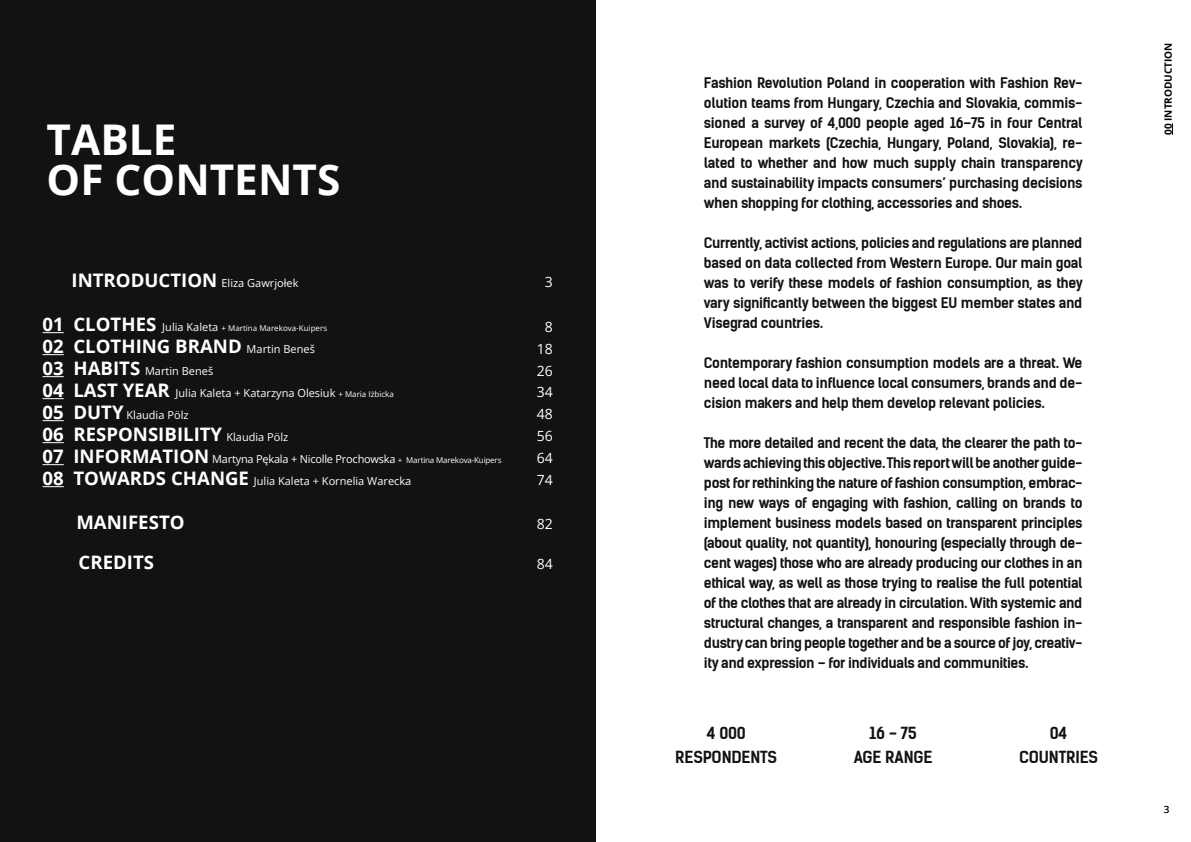
<style>
.page{position:relative;width:1191px;height:842px;background:#fff}
.page>*{position:absolute;margin:0;border:0;box-sizing:border-box;transform-origin:0 0}
.t1{font:700 42.4px/40px "Open Sans";color:#fff}
.t2{font:700 18.6px/39.4px "Open Sans";color:#fff}
.t3{font:700 16px/24px "Kelson Sans BG";letter-spacing:-.01em;color:#121212;text-align:center}
.t4{font:700 14px/20px "Kelson Sans BG";letter-spacing:-.02em;color:#121212;text-align:justify}
.t5{font:14px/22px "Open Sans";color:#fff;text-align:center}
.t6{font:11px/22px "Open Sans";letter-spacing:-.02em;color:#fff}
.t7{font:11px/22px "Open Sans";color:#fff}
.t8{font:700 10px "Open Sans";color:#000}
.t9{font:600 10px "Open Sans";color:#000}
.t10{font:8px "Open Sans";color:#fff}
.s1{font-weight:700;font-size:18.6px}
.s2{font-size:11px}
.s3{font-weight:400;font-size:11px}
.s4{font-size:8px}
</style>
<div class="page">
<div style="left:0;top:0;width:595px;height:842px;background:#121212"></div>
<svg style="left:43px;top:332px;width:21px;height:1px"></svg>
<svg style="left:43px;top:354px;width:21px;height:1px"></svg>
<svg style="left:43px;top:376px;width:21px;height:1px"></svg>
<svg style="left:43px;top:398px;width:21px;height:1px"></svg>
<svg style="left:43px;top:420px;width:21px;height:1px"></svg>
<svg style="left:43px;top:442px;width:21px;height:1px"></svg>
<svg style="left:43px;top:464px;width:21px;height:1px"></svg>
<svg style="left:43px;top:486px;width:21px;height:1px"></svg>
<svg style="left:1172px;top:123px;width:1px;height:12px"></svg>
<h1 class="t1" style="left:47px;top:118px;width:295px">TABLE<br>OF CONTENTS</h1>
<h2 class="t2" style="left:72px;top:260px;width:147px">INTRODUCTION</h2>
<p class="t7" style="left:221px;top:272px;width:79px">Eliza Gawrjołek</p>
<p class="t10" style="left:43px;top:323px;width:286px"><span class="s1">01 CLOTHES</span> <span class="s2">Julia Kaleta</span> + Martina Marekova-Kuipers</p>
<h2 class="t2" style="left:43px;top:326px;width:274px">02 CLOTHING BRAND <span class="s3">Martin Beneš</span></h2>
<p class="t7" style="left:43px;top:360px;width:353px"><span class="s1">03 HABITS</span> Martin Beneš<br><span class="s1">04 LAST YEAR</span> Julia Kaleta + Katarzyna Olesiuk <span class="s4">+ Maria Iżbicka<br></span><span class="s1">05 DUTY</span> Klaudia Pölz</p>
<h2 class="t2" style="left:43px;top:414px;width:247px">06 RESPONSIBILITY <span class="s3">Klaudia Pölz</span></h2>
<p class="t6" style="left:43px;top:448px;width:460px"><span class="s1">07 INFORMATION</span> Martyna Pękala + Nicolle Prochowska <span class="s4">+ Martina Marekova-Kuipers<br></span><span class="s1">08 TOWARDS CHANGE</span> Julia Kaleta + Kornelia Warecka</p>
<h2 class="t2" style="left:76px;top:502px;width:110px">MANIFESTO<br>CREDITS</h2>
<p class="t5" style="left:545px;top:271px;width:10px">3</p>
<p class="t5" style="left:537px;top:315px;width:18px">8<br>18<br>26<br>34<br>48<br>56<br>64<br>74</p>
<p class="t5" style="left:537px;top:513px;width:18px">82</p>
<p class="t5" style="left:537px;top:552px;width:18px">84</p>
<p class="t4" style="left:704px;top:73px;width:380px">Fashion Revolution Poland in cooperation with Fashion Rev&shy;olution teams from Hungary, Czechia and Slovakia, commis&shy;sioned a survey of 4,000 people aged 16–75 in four Central European markets (Czechia, Hungary, Poland, Slovakia), re&shy;lated to whether and how much supply chain transparency and sustainability impacts consumers’ purchasing decisions when shopping for clothing, accessories and shoes.</p>
<p class="t4" style="left:704px;top:233px;width:380px">Currently, activist actions, policies and regulations are planned based on data collected from Western Europe. Our main goal was to verify these models of fashion consumption, as they vary significantly between the biggest EU member states and Visegrad countries.</p>
<p class="t4" style="left:704px;top:353px;width:380px">Contemporary fashion consumption models are a threat. We need local data to influence local consumers, brands and de&shy;cision makers and help them develop relevant policies.</p>
<p class="t4" style="left:704px;top:433px;width:380px">The more detailed and recent the data, the clearer the path to&shy;wards achieving this objective. This report will be another guide&shy;post for rethinking the nature of fashion consumption, embrac&shy;ing new ways of engaging with fashion, calling on brands to implement business models based on transparent principles (about quality, not quantity), honouring (especially through de&shy;cent wages) those who are already producing our clothes in an ethical way, as well as those trying to realise the full potential of the clothes that are already in circulation. With systemic and structural changes, a transparent and responsible fashion in&shy;dustry can bring people together and be a source of joy, creativ&shy;ity and expression – for individuals and communities.</p>
<p class="t3" style="left:675px;top:721px;width:103px">4 000<br>RESPONDENTS</p>
<p class="t3" style="left:854px;top:721px;width:80px">16 - 75<br>AGE RANGE</p>
<p class="t3" style="left:1019px;top:721px;width:80px">04<br>COUNTRIES</p>
<p class="t8" style="left:1161px;top:135px;width:94px;rotate:-90deg">00 INTRODUCTION</p>
<p class="t9" style="left:1163px;top:802px;width:7px">3</p>
</div>
